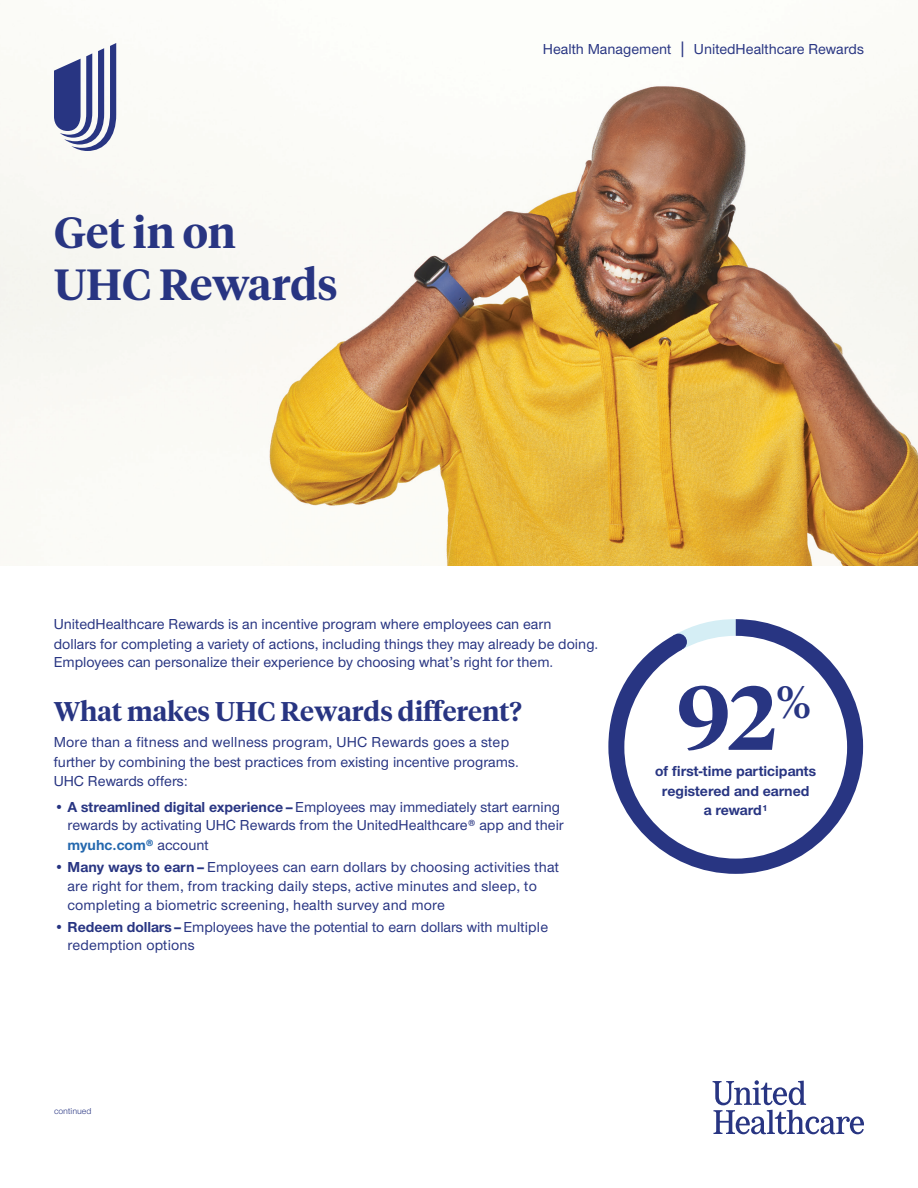
<style>
.page{position:relative;width:918px;height:1188px;background:#fff}
.page>*{position:absolute;margin:0;border:0;box-sizing:border-box;transform-origin:0 0}
.t1{font:600 90px "UHC Serif Headline";color:#283582}
.t2{font:600 43.5px/52.2px "UHC Serif Headline";color:#283582}
.t3{font:600 27px "UHC Serif Headline";color:#283582}
.t4{font:500 15px/18.8px "UHC Sans";color:#283582}
.t5{font:700 15px/19.5px "UHC Sans";color:#283582;text-align:center}
.t6{font:9px "UHC Sans";color:#283582}
.s1{font-size:18.75px}
.s2{font-weight:700}
.s3{font-weight:700;color:#2468ae}
</style>
<div class="page">
<img style="left:0;top:43px;width:918px;height:522px">
<svg style="left:608px;top:619px;width:255px;height:255px"></svg>
<div style="left:670px;top:634px;width:17px;height:16px;background:#283582;border-radius:50%"></div>
<div style="left:624px;top:636px;width:223px;height:223px;background:#fff;border-radius:50%"></div>
<svg style="left:713px;top:1080px;width:151px;height:54px"></svg>
<svg style="left:54px;top:43px;width:62px;height:108px"></svg>
<h2 class="t2" style="left:54px;top:205px;width:285px">Get in on<br>UHC Rewards</h2>
<p class="t4" style="left:543px;top:39px;width:323px">Health Management <span class="s1">|</span> UnitedHealthcare Rewards</p>
<p class="t4" style="left:54px;top:614px;width:546px;line-height:19.5px">UnitedHealthcare Rewards is an incentive program where employees can earn<br>dollars for completing a variety of actions, including things they may already be doing.</p>
<p class="t4" style="left:54px;top:652px;width:501px">Employees can personalize their experience by choosing what’s right for them.</p>
<h3 class="t3" style="left:54px;top:693px;width:470px">What makes UHC Rewards different?</h3>
<p class="t4" style="left:54px;top:732px;width:467px;line-height:19.5px">More than a fitness and wellness program, UHC Rewards goes a step further by combining the best practices from existing incentive programs.<br>UHC Rewards offers:</p>
<p class="t4" style="left:68px;top:797px;width:498px;text-indent:-14px">• <span class="s2">A streamlined digital experience –</span> Employees may immediately start earning rewards by activating UHC Rewards from the UnitedHealthcare® app and their <span class="s3">myuhc.com®</span> account</p>
<p class="t4" style="left:68px;top:857px;width:493px;text-indent:-14px">• <span class="s2">Many ways to earn –</span>Employees can earn dollars by choosing activities that are right for them, from tracking daily steps, active minutes and sleep, to completing a biometric screening, health survey and more</p>
<p class="t4" style="left:67px;top:918px;width:482px;line-height:17.5px;text-indent:-13px">• <span class="s2">Redeem dollars –</span> Employees have the potential to earn dollars with multiple redemption options</p>
<h1 class="t1" style="left:677px;top:656px;width:136px">92<sup>%</sup></h1>
<p class="t5" style="left:655px;top:761px;width:163px">of first-time participants registered and earned<br>a reward¹</p>
<p class="t6" style="left:54px;top:1105px;width:39px">continued</p>
</div>
